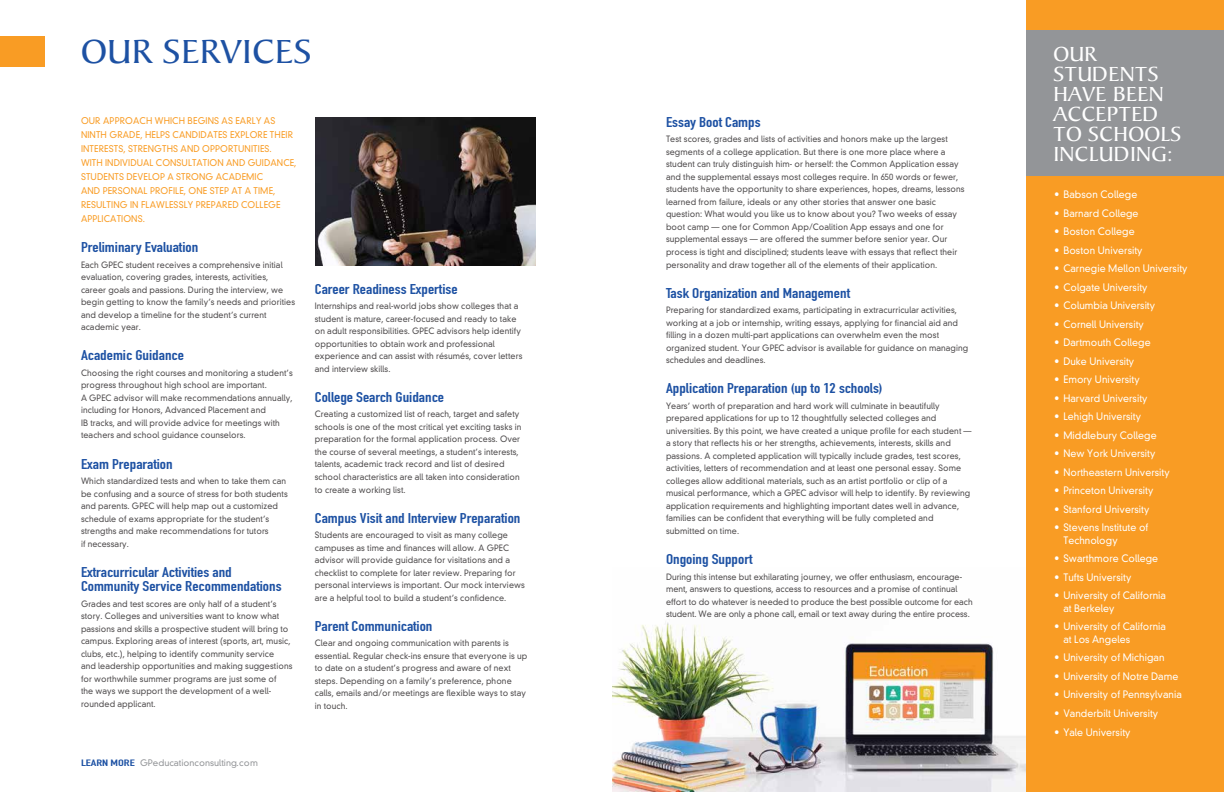
<style>
.page{position:relative;width:1224px;height:792px;background:#fff}
.page>*{position:absolute;margin:0;border:0;box-sizing:border-box;transform-origin:0 0}
.t1{font:36px "Baker Signet";letter-spacing:.01em;color:#1d51a3;scale:1.05 1}
.t2{font:22px/20px "Baker Signet";letter-spacing:.01em;color:#fff;scale:1.05 1}
.t3{font:14px/14.3px "DIN Engschrift";color:#1d51a3;scale:1.2 1}
.t4{font:300 10px/12.5px "DIN Neuzeit Grotesk";letter-spacing:.005em;color:#fff;scale:.95 1}
.t5{font:300 9px/14px "DIN Neuzeit Grotesk";letter-spacing:.015em;color:#f99c24;scale:.95 1}
.t6{font:300 8.8px "DIN Neuzeit Grotesk";color:#939598}
.t7{font:300 8.5px/12.5px "DIN Neuzeit Grotesk";letter-spacing:.01em;color:#4f4c4d;scale:.95 1}
.s1{font-family:"DIN Engschrift";font-weight:400;font-size:9.1px;color:#1d51a3}
</style>
<div class="page">
<img style="left:612px;top:622px;width:414px;height:170px">
<div style="left:1026px;top:0;width:198px;height:792px;background:#f99c24"></div>
<img style="left:316px;top:117px;width:220px;height:148px">
<div style="left:1026px;top:30px;width:198px;height:145px;background:#939598"></div>
<div style="left:0;top:36px;width:45px;height:30px;background:#f99c24"></div>
<h1 class="t1" style="left:81px;top:32px;width:221px">OUR SERVICES</h1>
<p class="t5" style="left:81px;top:114px;width:228px">OUR APPROACH WHICH BEGINS AS EARLY AS NINTH GRADE, HELPS CANDIDATES EXPLORE THEIR INTERESTS, STRENGTHS AND OPPORTUNITIES.<br>WITH INDIVIDUAL CONSULTATION AND GUIDANCE, STUDENTS DEVELOP A STRONG ACADEMIC<br>AND PERSONAL PROFILE, ONE STEP AT A TIME, RESULTING IN FLAWLESSLY PREPARED COLLEGE APPLICATIONS.</p>
<h3 class="t3" style="left:81px;top:240px;width:99px">Preliminary Evaluation</h3>
<p class="t7" style="left:81px;top:258px;width:227px">Each GPEC student receives a comprehensive initial evaluation, covering grades, interests, activities, career goals and passions. During the interview, we begin getting to know the family’s needs and priorities and develop a timeline for the student’s current academic year.</p>
<h3 class="t3" style="left:81px;top:348px;width:87px">Academic Guidance</h3>
<p class="t7" style="left:81px;top:367px;width:224px">Choosing the right courses and monitoring a student’s progress throughout high school are important.<br>A GPEC advisor will make recommendations annually, including for Honors, Advanced Placement and<br>IB tracks, and will provide advice for meetings with teachers and school guidance counselors.</p>
<h3 class="t3" style="left:81px;top:457px;width:78px">Exam Preparation</h3>
<p class="t7" style="left:81px;top:475px;width:219px">Which standardized tests and when to take them can be confusing and a source of stress for both students and parents. GPEC will help map out a customized schedule of exams appropriate for the student’s strengths and make recommendations for tutors<br>if necessary.</p>
<h3 class="t3" style="left:81px;top:565px;width:169px">Extracurricular Activities and<br>Community Service Recommendations</h3>
<p class="t7" style="left:81px;top:597px;width:224px">Grades and test scores are only half of a student’s story. Colleges and universities want to know what passions and skills a prospective student will bring to campus. Exploring areas of interest (sports, art, music, clubs, etc.), helping to identify community service<br>and leadership opportunities and making suggestions for worthwhile summer programs are just some of<br>the ways we support the development of a well&shy;rounded applicant.</p>
<h3 class="t3" style="left:315px;top:282px;width:120px">Career Readiness Expertise</h3>
<p class="t7" style="left:315px;top:300px;width:220px">Internships and real-world jobs show colleges that a student is mature, career-focused and ready to take on adult responsibilities. GPEC advisors help identify opportunities to obtain work and professional experience and can assist with résumés, cover letters and interview skills.</p>
<h3 class="t3" style="left:315px;top:390px;width:109px">College Search Guidance</h3>
<p class="t7" style="left:315px;top:408px;width:219px">Creating a customized list of reach, target and safety schools is one of the most critical yet exciting tasks in preparation for the formal application process. Over the course of several meetings, a student’s interests, talents, academic track record and list of desired school characteristics are all taken into consideration to create a working list.</p>
<h3 class="t3" style="left:315px;top:511px;width:173px">Campus Visit and Interview Preparation</h3>
<p class="t7" style="left:315px;top:529px;width:223px">Students are encouraged to visit as many college campuses as time and finances will allow. A GPEC advisor will provide guidance for visitations and a checklist to complete for later review. Preparing for personal interviews is important. Our mock interviews are a helpful tool to build a student’s confidence.</p>
<h3 class="t3" style="left:315px;top:619px;width:100px">Parent Communication</h3>
<p class="t7" style="left:315px;top:637px;width:225px">Clear and ongoing communication with parents is essential. Regular check-ins ensure that everyone is up to date on a student’s progress and aware of next steps. Depending on a family’s preference, phone calls, emails and/or meetings are flexible ways to stay in touch.</p>
<p class="t6" style="left:81px;top:757px;width:178px"><span class="s1">LEARN MORE</span> GPeducationconsulting.com</p>
<h3 class="t3" style="left:666px;top:115px;width:80px">Essay Boot Camps</h3>
<p class="t7" style="left:666px;top:133px;width:316px">Test scores, grades and lists of activities and honors make up the largest segments of a college application. But there is one more place where a student can truly distinguish him- or herself: the Common Application essay and the supplemental essays most colleges require. In 650 words or fewer, students have the opportunity to share experiences, hopes, dreams, lessons learned from failure, ideals or any other stories that answer one basic question: What would you like us to know about you? Two weeks of essay boot camp — one for Common App/Coalition App essays and one for supplemental essays — are offered the summer before senior year. Our process is tight and disciplined; students leave with essays that reflect their personality and draw together all of the elements of their application.</p>
<h3 class="t3" style="left:666px;top:286px;width:155px">Task Organization and Management</h3>
<p class="t7" style="left:666px;top:304px;width:320px">Preparing for standardized exams, participating in extracurricular activities, working at a job or internship, writing essays, applying for financial aid and filling in a dozen multi-part applications can overwhelm even the most organized student. Your GPEC advisor is available for guidance on managing schedules and deadlines.</p>
<h3 class="t3" style="left:666px;top:382px;width:182px">Application Preparation (up to 12 schools)</h3>
<p class="t7" style="left:666px;top:400px;width:323px">Years’ worth of preparation and hard work will culminate in beautifully prepared applications for up to 12 thoughtfully selected colleges and universities. By this point, we have created a unique profile for each student — a story that reflects his or her strengths, achievements, interests, skills and passions. A completed application will typically include grades, test scores, activities, letters of recommendation and at least one personal essay. Some colleges allow additional materials, such as an artist portfolio or clip of a musical performance, which a GPEC advisor will help to identify. By reviewing application requirements and highlighting important dates well in advance, families can be confident that everything will be fully completed and submitted on time.</p>
<h3 class="t3" style="left:666px;top:552px;width:74px">Ongoing Support</h3>
<p class="t7" style="left:666px;top:570px;width:324px">During this intense but exhilarating journey, we offer enthusiasm, encourage&shy;ment, answers to questions, access to resources and a promise of continual effort to do whatever is needed to produce the best possible outcome for each student. We are only a phone call, email or text away during the entire process.</p>
<h2 class="t2" style="left:1053px;top:45px;width:124px">OUR<br>STUDENTS<br>HAVE BEEN<br>ACCEPTED<br>TO SCHOOLS<br>INCLUDING:</h2>
<p class="t4" style="left:1054px;top:189px;width:89px">• Babson College</p>
<p class="t4" style="left:1054px;top:207px;width:90px">• Barnard College</p>
<p class="t4" style="left:1054px;top:226px;width:86px">• Boston College</p>
<p class="t4" style="left:1054px;top:244px;width:94px">• Boston University</p>
<p class="t4" style="left:1054px;top:263px;width:142px">• Carnegie Mellon University</p>
<p class="t4" style="left:1054px;top:281px;width:100px">• Colgate University</p>
<p class="t4" style="left:1054px;top:300px;width:108px">• Columbia University</p>
<p class="t4" style="left:1054px;top:318px;width:96px">• Cornell University</p>
<p class="t4" style="left:1054px;top:337px;width:103px">• Dartmouth College</p>
<p class="t4" style="left:1054px;top:355px;width:86px">• Duke University</p>
<p class="t4" style="left:1054px;top:374px;width:91px">• Emory University</p>
<p class="t4" style="left:1054px;top:392px;width:100px">• Harvard University</p>
<p class="t4" style="left:1054px;top:411px;width:93px">• Lehigh University</p>
<p class="t4" style="left:1054px;top:429px;width:109px">• Middlebury College</p>
<p class="t4" style="left:1054px;top:448px;width:108px">• New York University</p>
<p class="t4" style="left:1054px;top:466px;width:123px">• Northeastern University</p>
<p class="t4" style="left:1054px;top:485px;width:106px">• Princeton University</p>
<p class="t4" style="left:1054px;top:503px;width:102px">• Stanford University</p>
<p class="t4" style="left:1063px;top:522px;width:91px;text-indent:-9px">• Stevens Institute of<br>Technology</p>
<p class="t4" style="left:1054px;top:553px;width:111px">• Swarthmore College</p>
<p class="t4" style="left:1054px;top:571px;width:83px">• Tufts University</p>
<p class="t4" style="left:1063px;top:590px;width:110px;text-indent:-9px">• University of California at Berkeley</p>
<p class="t4" style="left:1063px;top:621px;width:110px;text-indent:-9px">• University of California at Los Angeles</p>
<p class="t4" style="left:1054px;top:652px;width:118px">• University of Michigan</p>
<p class="t4" style="left:1054px;top:670px;width:132px">• University of Notre Dame</p>
<p class="t4" style="left:1054px;top:689px;width:136px">• University of Pennsylvania</p>
<p class="t4" style="left:1054px;top:707px;width:111px">• Vanderbilt University</p>
<p class="t4" style="left:1054px;top:726px;width:82px">• Yale University</p>
</div>
